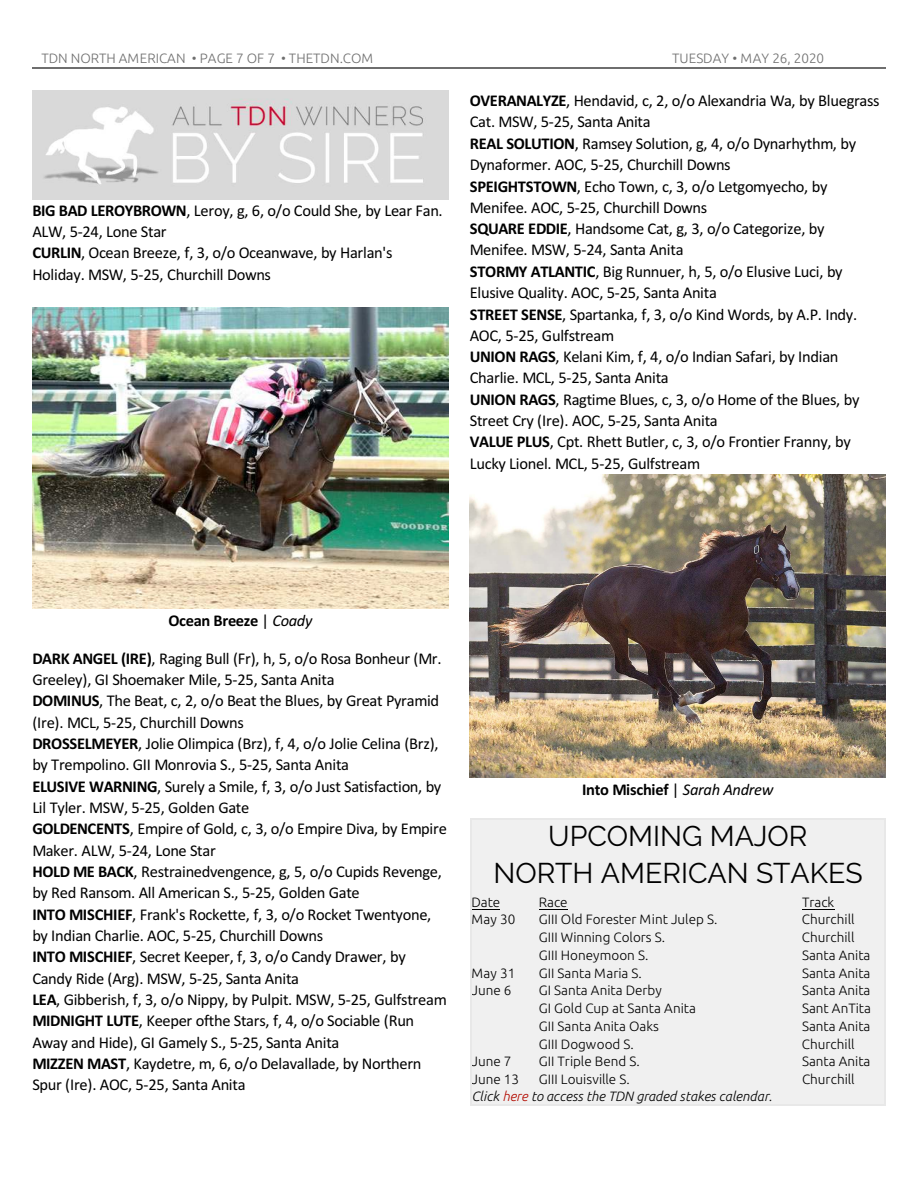
<style>
.page{position:relative;width:918px;height:1188px;background:#fff}
.page>*{position:absolute;margin:0;border:0;box-sizing:border-box;transform-origin:0 0}
.t1{font:28.5px/36.8px "Raleway";color:#000;text-align:center}
.t2{font:16.5px/21.3px "Calibri";letter-spacing:-.02em;color:#000}
.t3{font:700 16.5px "Calibri";letter-spacing:-.02em;color:#000}
.t4{font:300 13.5px "Ubuntu";color:#000}
.t5{font:300 13.5px "Ubuntu";color:#6e6e6e}
.t6{font:italic 300 13.5px "Ubuntu";color:#000}
.s1{font-weight:700}
.s2{font-weight:400}
.s3{font-weight:400;font-style:italic}
.s4{color:#b30a00}
</style>
<div class="page">
<hr style="left:32px;top:67px;width:853px;height:2px;background:#6e6e6e">
<img style="left:32px;top:307px;width:416px;height:301px">
<img style="left:470px;top:475px;width:416px;height:302px">
<div style="left:470px;top:818px;width:416px;height:287px;background:#f0f0f0"></div>
<svg style="left:472px;top:909px;width:28px;height:1px"></svg>
<svg style="left:539px;top:909px;width:29px;height:1px"></svg>
<hr style="left:802px;top:909px;width:32px;height:1px;background:#000">
<hr style="left:470px;top:818px;width:1px;height:287px;background:#e8e8e8">
<hr style="left:884px;top:818px;width:2px;height:287px;background:#e8e8e8">
<hr style="left:470px;top:818px;width:415px;height:1px;background:#e8e8e8">
<hr style="left:470px;top:1104px;width:415px;height:1px;background:#e8e8e8">
<img style="left:32px;top:91px;width:416px;height:108px">
<p class="t5" style="left:41px;top:53px;width:333px">TDN NORTH AMERICAN • PAGE 7 OF 7 • THETDN.COM</p>
<p class="t5" style="left:672px;top:53px;width:154px">TUESDAY • MAY 26, 2020</p>
<p class="t2" style="left:32px;top:201px;width:412px"><span class="s1">BIG BAD LEROYBROWN</span>, Leroy, g, 6, o/o Could She, by Lear Fan.<br>ALW, 5-24, Lone Star<br><span class="s1">CURLIN</span>, Ocean Breeze, f, 3, o/o Oceanwave, by Harlan's Holiday. MSW, 5-25, Churchill Downs</p>
<p class="t2" style="left:470px;top:91px;width:411px"><span class="s1">OVERANALYZE</span>, Hendavid, c, 2, o/o Alexandria Wa, by Bluegrass Cat. MSW, 5-25, Santa Anita<br><span class="s1">REAL SOLUTION</span>, Ramsey Solution, g, 4, o/o Dynarhythm, by Dynaformer. AOC, 5-25, Churchill Downs<br><span class="s1">SPEIGHTSTOWN</span>, Echo Town, c, 3, o/o Letgomyecho, by Menifee. AOC, 5-25, Churchill Downs<br><span class="s1">SQUARE EDDIE</span>, Handsome Cat, g, 3, o/o Categorize, by Menifee. MSW, 5-24, Santa Anita<br><span class="s1">STORMY ATLANTIC</span>, Big Runnuer, h, 5, o/o Elusive Luci, by Elusive Quality. AOC, 5-25, Santa Anita<br><span class="s1">STREET SENSE</span>, Spartanka, f, 3, o/o Kind Words, by A.P. Indy.<br>AOC, 5-25, Gulfstream<br><span class="s1">UNION RAGS</span>, Kelani Kim, f, 4, o/o Indian Safari, by Indian Charlie. MCL, 5-25, Santa Anita<br><span class="s1">UNION RAGS</span>, Ragtime Blues, c, 3, o/o Home of the Blues, by Street Cry (Ire). AOC, 5-25, Santa Anita<br><span class="s1">VALUE PLUS</span>, Cpt. Rhett Butler, c, 3, o/o Frontier Franny, by Lucky Lionel. MCL, 5-25, Gulfstream</p>
<p class="t3" style="left:168px;top:613px;width:145px">Ocean Breeze <span class="s2">|</span> <span class="s3">Coady</span></p>
<p class="t2" style="left:32px;top:649px;width:416px"><span class="s1">DARK ANGEL (IRE)</span>, Raging Bull (Fr), h, 5, o/o Rosa Bonheur (Mr.<br>Greeley), GI Shoemaker Mile, 5-25, Santa Anita<br><span class="s1">DOMINUS</span>, The Beat, c, 2, o/o Beat the Blues, by Great Pyramid (Ire). MCL, 5-25, Churchill Downs<br><span class="s1">DROSSELMEYER</span>, Jolie Olimpica (Brz), f, 4, o/o Jolie Celina (Brz), by Trempolino. GII Monrovia S., 5-25, Santa Anita<br><span class="s1">ELUSIVE WARNING</span>, Surely a Smile, f, 3, o/o Just Satisfaction, by Lil Tyler. MSW, 5-25, Golden Gate<br><span class="s1">GOLDENCENTS</span>, Empire of Gold, c, 3, o/o Empire Diva, by Empire Maker. ALW, 5-24, Lone Star<br><span class="s1">HOLD ME BACK</span>, Restrainedvengence, g, 5, o/o Cupids Revenge, by Red Ransom. All American S., 5-25, Golden Gate<br><span class="s1">INTO MISCHIEF</span>, Frank's Rockette, f, 3, o/o Rocket Twentyone, by Indian Charlie. AOC, 5-25, Churchill Downs<br><span class="s1">INTO MISCHIEF</span>, Secret Keeper, f, 3, o/o Candy Drawer, by Candy Ride (Arg). MSW, 5-25, Santa Anita<br><span class="s1">LEA</span>, Gibberish, f, 3, o/o Nippy, by Pulpit. MSW, 5-25, Gulfstream <span class="s1">MIDNIGHT LUTE</span>, Keeper ofthe Stars, f, 4, o/o Sociable (Run Away and Hide), GI Gamely S., 5-25, Santa Anita<br><span class="s1">MIZZEN MAST</span>, Kaydetre, m, 6, o/o Delavallade, by Northern Spur (Ire). AOC, 5-25, Santa Anita</p>
<p class="t3" style="left:582px;top:782px;width:193px">Into Mischief <span class="s2">|</span> <span class="s3">Sarah Andrew</span></p>
<h1 class="t1" style="left:493px;top:818px;width:371px">UPCOMING MAJOR<br>NORTH AMERICAN STAKES</h1>
<p class="t4" style="left:471px;top:896px;width:30px">Date</p>
<p class="t4" style="left:539px;top:896px;width:30px">Race</p>
<p class="t4" style="left:802px;top:896px;width:34px">Track</p>
<p class="t4" style="left:471px;top:914px;width:45px">May 30</p>
<p class="t4" style="left:539px;top:914px;width:180px">GIII Old Forester Mint Julep S.</p>
<p class="t4" style="left:802px;top:914px;width:54px">Churchill</p>
<p class="t4" style="left:539px;top:932px;width:128px">GIII Winning Colors S.</p>
<p class="t4" style="left:802px;top:932px;width:54px">Churchill</p>
<p class="t4" style="left:539px;top:949px;width:111px">GIII Honeymoon S.</p>
<p class="t4" style="left:802px;top:949px;width:70px">Santa Anita</p>
<p class="t4" style="left:471px;top:967px;width:45px">May 31</p>
<p class="t4" style="left:539px;top:967px;width:104px">GII Santa Maria S.</p>
<p class="t4" style="left:802px;top:967px;width:70px">Santa Anita</p>
<p class="t4" style="left:471px;top:985px;width:42px">June 6</p>
<p class="t4" style="left:539px;top:985px;width:125px">GI Santa Anita Derby</p>
<p class="t4" style="left:802px;top:985px;width:70px">Santa Anita</p>
<p class="t4" style="left:539px;top:1003px;width:158px">GI Gold Cup at Santa Anita</p>
<p class="t4" style="left:802px;top:1003px;width:70px">Sant AnTita</p>
<p class="t4" style="left:539px;top:1020px;width:122px">GII Santa Anita Oaks</p>
<p class="t4" style="left:802px;top:1020px;width:70px">Santa Anita</p>
<p class="t4" style="left:539px;top:1038px;width:96px">GIII Dogwood S.</p>
<p class="t4" style="left:802px;top:1038px;width:54px">Churchill</p>
<p class="t4" style="left:471px;top:1056px;width:42px">June 7</p>
<p class="t4" style="left:539px;top:1056px;width:102px">GII Triple Bend S.</p>
<p class="t4" style="left:802px;top:1056px;width:70px">Santa Anita</p>
<p class="t4" style="left:471px;top:1073px;width:49px">June 13</p>
<p class="t4" style="left:539px;top:1073px;width:92px">GIII Louisville S.</p>
<p class="t4" style="left:802px;top:1073px;width:54px">Churchill</p>
<p class="t6" style="left:471px;top:1091px;width:302px">Click <span class="s4">here</span> to access the TDN graded stakes calendar.</p>
</div>
